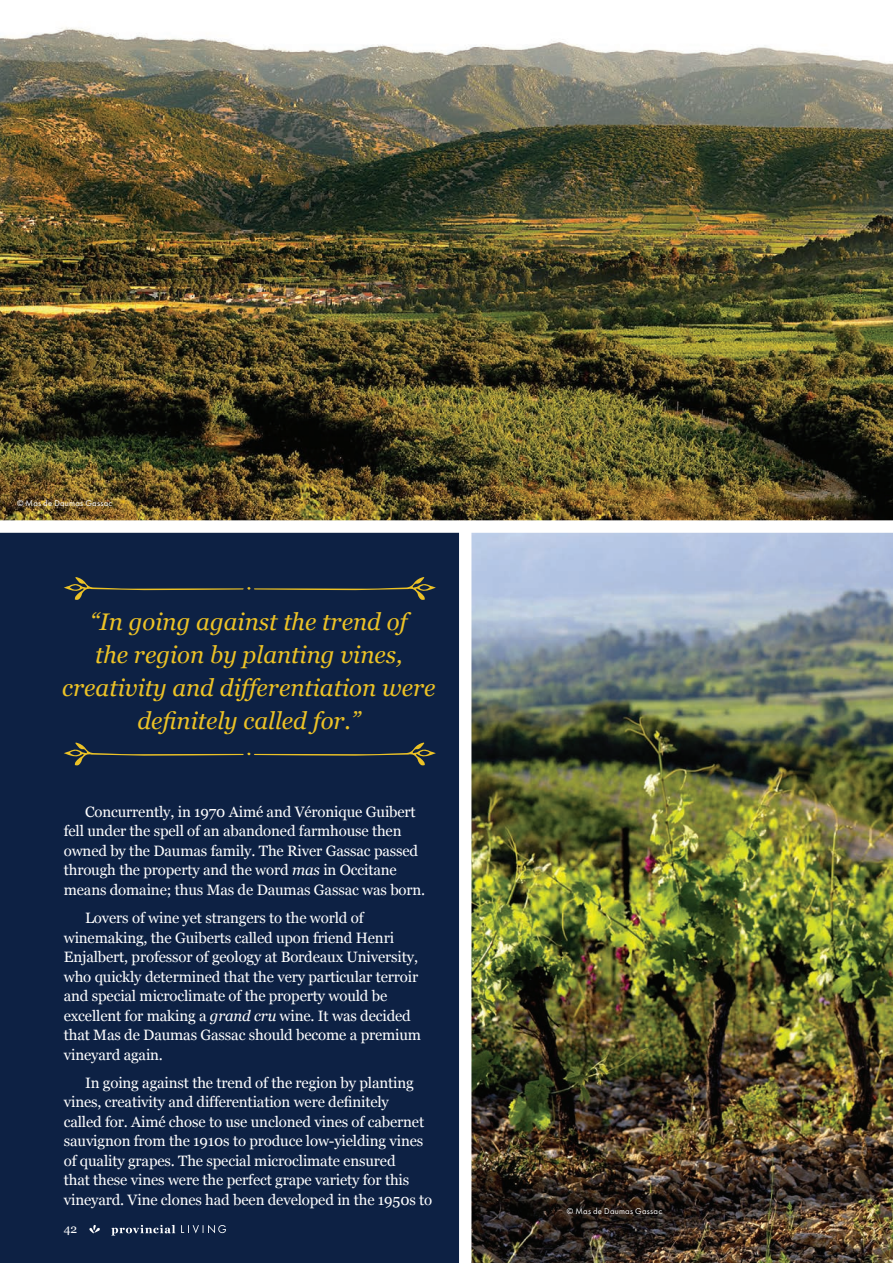
<style>
.page{position:relative;width:893px;height:1263px;background:#0d2144}
.page>*{position:absolute;margin:0;border:0;box-sizing:border-box;transform-origin:0 0}
._08_Callout_Quote{font:italic 24px/33px "Georgia";color:#ecc226;text-align:center}
._07_Body_text{font:15px/19.5px "Georgia";letter-spacing:-.01em;color:#fff}
.t1{font:12px "Georgia";color:#fff}
._11_photo_credits_AW{font:8.7px "Futura PT";letter-spacing:.025em;color:#fff}
.s1{font-style:italic}
</style>
<div class="page">
<img style="left:459px;top:533px;width:434px;height:730px">
<svg style="left:181px;top:1225px;width:45px;height:8px"></svg>
<svg style="left:111px;top:1225px;width:64px;height:10px"></svg>
<svg style="left:89px;top:1225px;width:11px;height:8px"></svg>
<img style="left:0;top:0;width:893px;height:533px">
<svg style="left:64px;top:742px;width:372px;height:24px"></svg>
<svg style="left:64px;top:577px;width:372px;height:23px"></svg>
<p class="_11_photo_credits_AW" style="left:17px;top:498px;width:97px">© Mas de Daumas Gassac</p>
<p class="_08_Callout_Quote" style="left:62px;top:606px;width:375px">“In going against the trend of<br>the region by planting vines, creativity and differentiation were definitely called for.”</p>
<p class="_07_Body_text" style="left:64px;top:802px;width:363px;text-indent:21px">Concurrently, in 1970 Aimé and Véronique Guibert fell under the spell of an abandoned farmhouse then owned by the Daumas family. The River Gassac passed through the property and the word <span class="s1">mas</span> in Occitane means domaine; thus Mas de Daumas Gassac was born.</p>
<p class="_07_Body_text" style="left:64px;top:908px;width:359px;text-indent:21px">Lovers of wine yet strangers to the world of winemaking, the Guiberts called upon friend Henri Enjalbert, professor of geology at Bordeaux University, who quickly determined that the very particular terroir and special microclimate of the property would be excellent for making a <span class="s1">grand cru</span> wine. It was decided that Mas de Daumas Gassac should become a premium vineyard again.</p>
<p class="_07_Body_text" style="left:64px;top:1072px;width:370px;text-indent:21px">In going against the trend of the region by planting vines, creativity and differentiation were definitely<br>called for. Aimé chose to use uncloned vines of cabernet sauvignon from the 1910s to produce low-yielding vines of quality grapes. The special microclimate ensured<br>that these vines were the perfect grape variety for this vineyard. Vine clones had been developed in the 1950s to</p>
<p class="t1" style="left:64px;top:1222px;width:15px">42</p>
<p class="_11_photo_credits_AW" style="left:567px;top:1206px;width:97px">© Mas de Daumas Gassac</p>
</div>
